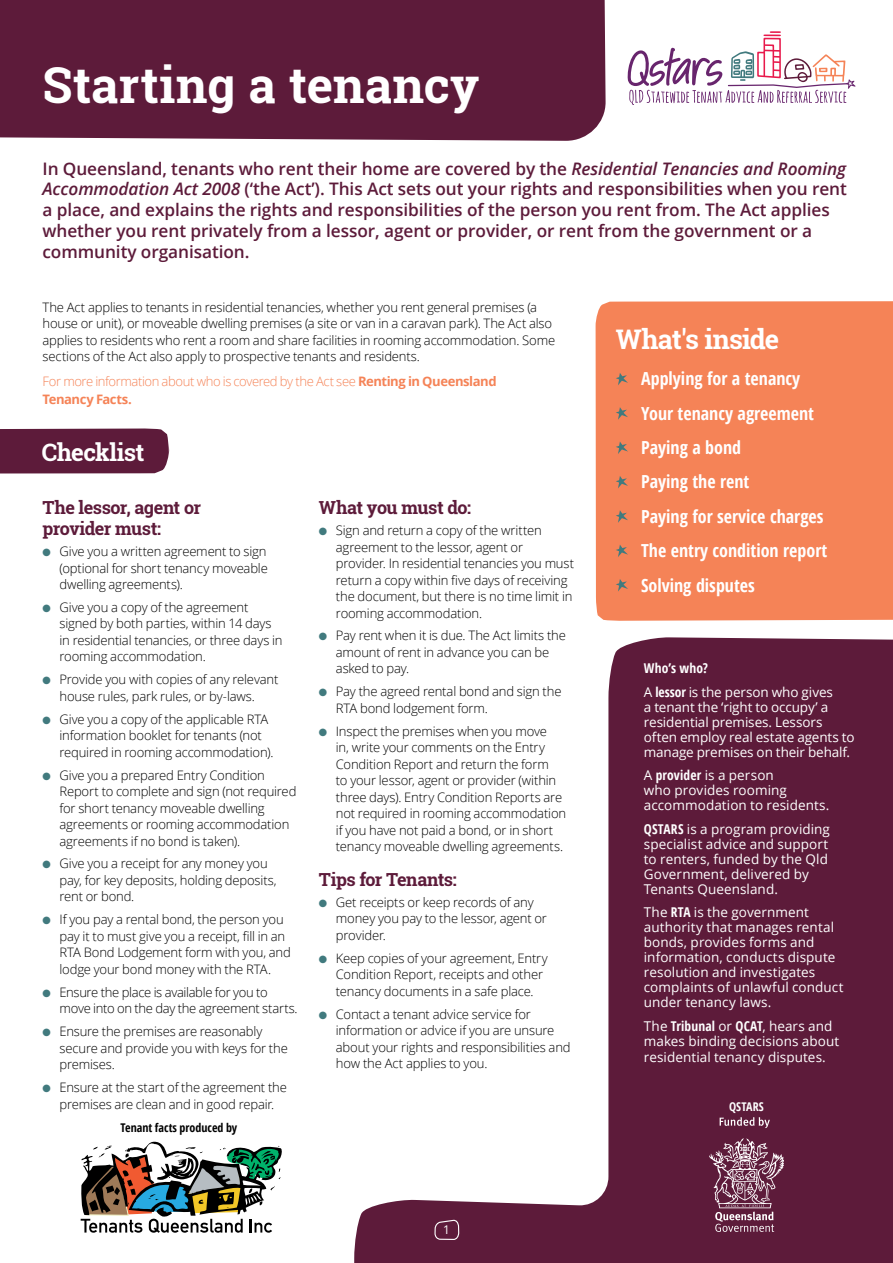
<style>
.page{position:relative;width:893px;height:1263px;background:#fff}
.page>*{position:absolute;margin:0;border:0;box-sizing:border-box;transform-origin:0 0}
.t1{font:700 49.5px "Roboto Slab";letter-spacing:.005em;color:#fff}
.t2{font:700 27px "Roboto Slab";letter-spacing:-.03em;color:#fff}
.t3{font:700 24px "Roboto Slab";letter-spacing:-.03em;color:#fff}
.t4{font:700 condensed 18px/34.3px "Open Sans";color:#fff}
.t5{font:700 18px/21px "Roboto Slab";letter-spacing:-.03em;color:#5d1b3a}
.t6{font:600 17.25px/20.7px "Open Sans";letter-spacing:-.005em;color:#5d1b3a}
.t7{font:13.5px/15px "Open Sans";letter-spacing:.005em;color:#fff}
.t8{font:300 13.05px/16.5px "Open Sans";letter-spacing:-.015em;color:#000}
.t9{font:300 13.05px/18px "Open Sans";letter-spacing:-.035em;color:#f58357}
.t10{font:700 condensed 12px "Open Sans";color:#000}
.t11{font:700 condensed 12px "Open Sans";letter-spacing:.005em;color:#fff}
.t12{font:12px "Open Sans";color:#fff}
.s1{font-style:italic}
.s2{font-weight:700}
.s3{color:#417a7e}
.s4{font-weight:700;font-stretch:condensed}
</style>
<div class="page">
<svg style="left:354px;top:637px;width:539px;height:626px;fill:#5d1b3a"></svg>
<div style="left:0;top:0;width:606px;height:141px;background:#5d1b3a"></div>
<div style="left:595px;top:301px;width:298px;height:320px;background:#f58357"></div>
<svg style="left:434px;top:1220px;width:26px;height:43px"></svg>
<svg style="left:616px;top:373px;width:12px;height:12px"></svg>
<svg style="left:616px;top:407px;width:12px;height:13px"></svg>
<svg style="left:616px;top:441px;width:12px;height:13px"></svg>
<svg style="left:616px;top:476px;width:12px;height:12px"></svg>
<svg style="left:616px;top:510px;width:12px;height:13px"></svg>
<svg style="left:616px;top:545px;width:12px;height:12px"></svg>
<svg style="left:616px;top:579px;width:12px;height:12px"></svg>
<svg style="left:81px;top:1141px;width:201px;height:92px"></svg>
<svg style="left:627px;top:31px;width:228px;height:74px"></svg>
<svg style="left:709px;top:1138px;width:75px;height:94px;background:#835068"></svg>
<svg style="left:720px;top:1117px;width:50px;height:11px"></svg>
<div style="left:0;top:428px;width:169px;height:46px;background:#5d1b3a"></div>
<h1 class="t1" style="left:43px;top:51px;width:438px">Starting a tenancy</h1>
<p class="t6" style="left:43px;top:158px;width:806px">In Queensland, tenants who rent their home are covered by the <span class="s1">Residential Tenancies and Rooming Accommodation Act 2008</span> (‘the Act’). This Act sets out your rights and responsibilities when you rent a place, and explains the rights and responsibilities of the person you rent from. The Act applies whether you rent privately from a lessor, agent or provider, or rent from the government or a community organisation.</p>
<p class="t8" style="left:43px;top:299px;width:514px">The Act applies to tenants in residential tenancies, whether you rent general premises (a house or unit), or moveable dwelling premises (a site or van in a caravan park). The Act also applies to residents who rent a room and share facilities in rooming accommodation. Some sections of the Act also apply to prospective tenants and residents.</p>
<p class="t9" style="left:43px;top:372px;width:456px">For more information about who is covered by the Act see <span class="s2">Renting in Queensland<br>Tenancy Facts.</span></p>
<h3 class="t3" style="left:42px;top:436px;width:104px">Checklist</h3>
<h3 class="t5" style="left:43px;top:497px;width:160px">The lessor, agent or provider must:</h3>
<p class="t8" style="left:60px;top:543px;width:210px;text-align:justify;text-indent:-17px"><span class="s3">●</span> Give you a written agreement to sign (optional for short tenancy moveable dwelling agreements).</p>
<p class="t8" style="left:60px;top:599px;width:225px;text-indent:-17px"><span class="s3">●</span> Give you a copy of the agreement signed by both parties, within 14 days in residential tenancies, or three days in rooming accommodation.</p>
<p class="t8" style="left:43px;top:671px;width:237px;text-align:center"><span class="s3">●</span> Provide you with copies of any relevant house rules, park rules, or by-laws.</p>
<p class="t8" style="left:60px;top:710px;width:215px;text-indent:-17px"><span class="s3">●</span> Give you a copy of the applicable RTA information booklet for tenants (not required in rooming accommodation).</p>
<p class="t8" style="left:60px;top:766px;width:238px;text-indent:-17px"><span class="s3">●</span> Give you a prepared Entry Condition Report to complete and sign (not required for short tenancy moveable dwelling agreements or rooming accommodation agreements if no bond is taken).</p>
<p class="t8" style="left:60px;top:855px;width:219px;text-indent:-17px"><span class="s3">●</span> Give you a receipt for any money you pay, for key deposits, holding deposits, rent or bond.</p>
<p class="t8" style="left:60px;top:911px;width:233px;text-indent:-17px"><span class="s3">●</span> If you pay a rental bond, the person you pay it to must give you a receipt, fill in an RTA Bond Lodgement form with you, and lodge your bond money with the RTA.</p>
<p class="t8" style="left:60px;top:983px;width:240px;text-indent:-17px"><span class="s3">●</span> Ensure the place is available for you to move into on the day the agreement starts.</p>
<p class="t8" style="left:60px;top:1023px;width:230px;text-indent:-17px"><span class="s3">●</span> Ensure the premises are reasonably secure and provide you with keys for the premises.</p>
<p class="t8" style="left:43px;top:1079px;width:246px;text-align:center"><span class="s3">●</span> Ensure at the start of the agreement the premises are clean and in good repair.</p>
<p class="t10" style="left:121px;top:1119px;width:118px">Tenant facts produced by</p>
<h3 class="t5" style="left:319px;top:497px;width:154px">What you must do:</h3>
<p class="t8" style="left:336px;top:522px;width:240px;text-indent:-17px"><span class="s3">●</span> Sign and return a copy of the written agreement to the lessor, agent or provider. In residential tenancies you must return a copy within five days of receiving the document, but there is no time limit in rooming accommodation.</p>
<p class="t8" style="left:336px;top:627px;width:232px;text-indent:-17px"><span class="s3">●</span> Pay rent when it is due. The Act limits the amount of rent in advance you can be asked to pay.</p>
<p class="t8" style="left:336px;top:683px;width:227px;text-indent:-17px"><span class="s3">●</span> Pay the agreed rental bond and sign the<br>RTA bond lodgement form.</p>
<p class="t8" style="left:336px;top:722px;width:232px;text-indent:-17px"><span class="s3">●</span> Inspect the premises when you move<br>in, write your comments on the Entry Condition Report and return the form<br>to your lessor, agent or provider (within three days). Entry Condition Reports are not required in rooming accommodation if you have not paid a bond, or in short tenancy moveable dwelling agreements.</p>
<h3 class="t5" style="left:319px;top:869px;width:139px">Tips for Tenants:</h3>
<p class="t8" style="left:336px;top:893px;width:213px;text-indent:-17px"><span class="s3">●</span> Get receipts or keep records of any money you pay to the lessor, agent or provider.</p>
<p class="t8" style="left:336px;top:949px;width:213px;text-indent:-17px"><span class="s3">●</span> Keep copies of your agreement, Entry<br>Condition Report, receipts and other tenancy documents in a safe place.</p>
<p class="t8" style="left:336px;top:1005px;width:236px;text-indent:-17px"><span class="s3">●</span> Contact a tenant advice service for information or advice if you are unsure about your rights and responsibilities and how the Act applies to you.</p>
<p class="t12" style="left:443px;top:1222px;width:8px">1</p>
<h2 class="t2" style="left:616px;top:320px;width:165px">What's inside</h2>
<h3 class="t4" style="left:641px;top:361px;width:188px">Applying for a tenancy<br>Your tenancy agreement<br>Paying a bond<br>Paying the rent<br>Paying for service charges<br>The entry condition report<br>Solving disputes</h3>
<p class="t7" style="left:644px;top:656px;width:191px;line-height:23.5px"><span class="s4">Who’s who?<br></span>A <span class="s4">lessor</span> is the person who gives</p>
<p class="t7" style="left:644px;top:699px;width:212px">a tenant the ‘right to occupy’ a residential premises. Lessors often employ real estate agents to manage premises on their behalf.</p>
<p class="t7" style="left:644px;top:767px;width:187px">A <span class="s4">provider</span> is a person<br>who provides rooming accommodation to residents.</p>
<p class="t7" style="left:644px;top:821px;width:188px"><span class="s4">QSTARS</span> is a program providing specialist advice and support to renters, funded by the Qld<br>Government, delivered by<br>Tenants Queensland.</p>
<p class="t7" style="left:644px;top:904px;width:201px">The <span class="s4">RTA</span> is the government authority that manages rental bonds, provides forms and information, conducts dispute resolution and investigates complaints of unlawful conduct under tenancy laws.</p>
<p class="t7" style="left:644px;top:1018px;width:197px">The <span class="s4">Tribunal</span> or <span class="s4">QCAT</span>, hears and makes binding decisions about</p>
<p class="t7" style="left:644px;top:1049px;width:184px">residential tenancy disputes.</p>
<p class="t11" style="left:729px;top:1098px;width:36px">QSTARS</p>
</div>
